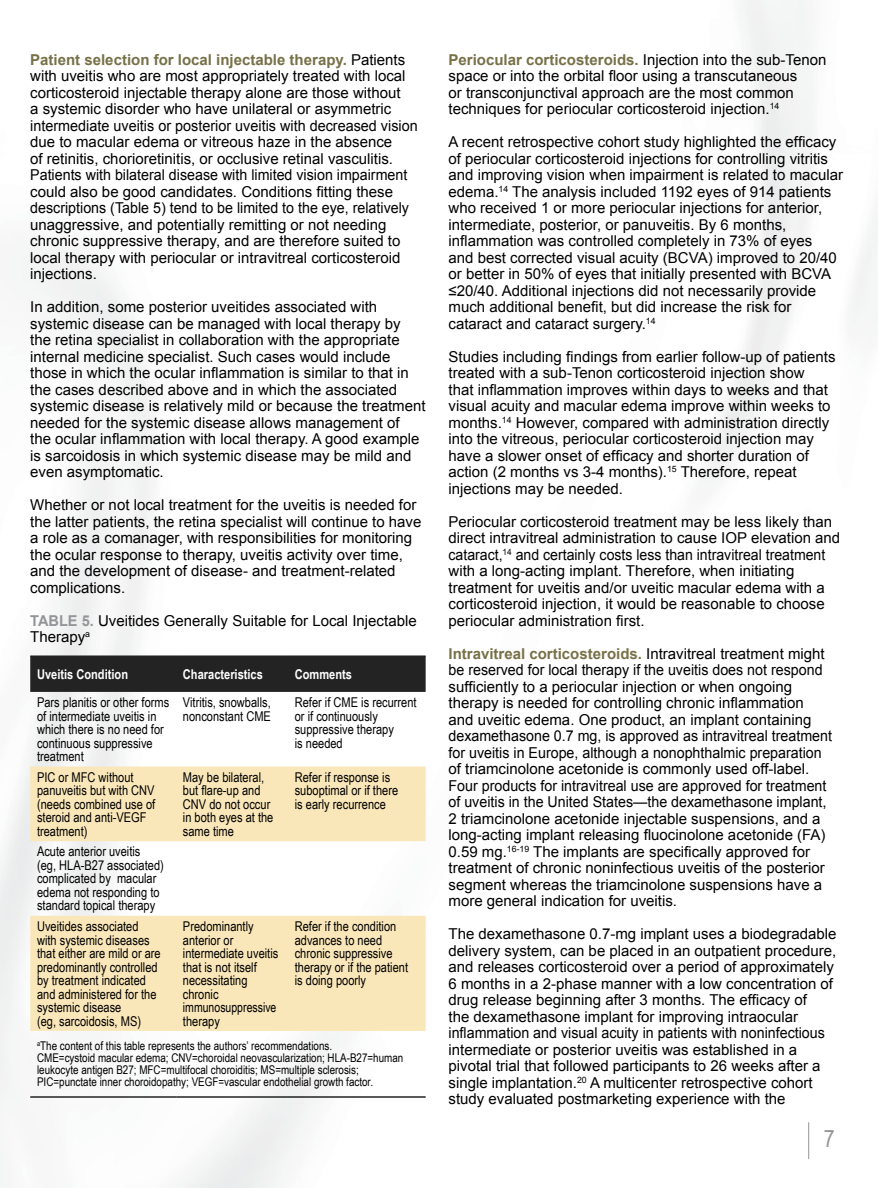
<style>
.page{position:relative;width:878px;height:1188px;background:#fff}
.page>*{position:absolute;margin:0;border:0;box-sizing:border-box;transform-origin:0 0}
.t1{font:24px "Arial Narrow";color:#939598}
.t2{font:15px/16.5px "Arial";color:#000}
.t3{font:700 15px "Arial";color:#939598}
.t4{font:13.5px/13.5px "Arial Narrow";color:#000}
.t5{font:700 13.5px "Arial Narrow";color:#fff}
.t6{font:12px/12px "Arial Narrow";color:#000}
.s1{font-weight:700;color:#777148}
.s2{font-weight:700;color:#939598}
</style>
<div class="page">
<img style="left:0;top:0;width:878px;height:1188px">
<hr style="left:808px;top:1122px;width:1px;height:37px;background:#939598">
<div style="left:30px;top:657px;width:395px;height:35px;background:#222322"></div>
<svg style="left:30px;top:767px;width:395px;height:264px;fill:#fae7b9"></svg>
<hr style="left:30px;top:655px;width:146px;height:2px;background:#222322">
<hr style="left:176px;top:655px;width:112px;height:2px;background:#222322">
<hr style="left:288px;top:655px;width:137px;height:2px;background:#222322">
<hr style="left:30px;top:1096px;width:146px;height:2px;background:#222322">
<hr style="left:176px;top:1096px;width:112px;height:2px;background:#222322">
<hr style="left:288px;top:1096px;width:137px;height:2px;background:#222322">
<p class="t2" style="left:30px;top:52px;width:389px"><span class="s1">Patient selection for local injectable therapy.</span> Patients with uveitis who are most appropriately treated with local corticosteroid injectable therapy alone are those without<br>a systemic disorder who have unilateral or asymmetric intermediate uveitis or posterior uveitis with decreased vision due to macular edema or vitreous haze in the absence<br>of retinitis, chorioretinitis, or occlusive retinal vasculitis.<br>Patients with bilateral disease with limited vision impairment could also be good candidates. Conditions fitting these descriptions (Table 5) tend to be limited to the eye, relatively unaggressive, and potentially remitting or not needing chronic suppressive therapy, and are therefore suited to local therapy with periocular or intravitreal corticosteroid injections.</p>
<p class="t2" style="left:30px;top:299px;width:397px">In addition, some posterior uveitides associated with systemic disease can be managed with local therapy by<br>the retina specialist in collaboration with the appropriate internal medicine specialist. Such cases would include those in which the ocular inflammation is similar to that in the cases described above and in which the associated systemic disease is relatively mild or because the treatment needed for the systemic disease allows management of<br>the ocular inflammation with local therapy. A good example is sarcoidosis in which systemic disease may be mild and even asymptomatic.</p>
<p class="t2" style="left:30px;top:497px;width:393px">Whether or not local treatment for the uveitis is needed for the latter patients, the retina specialist will continue to have a role as a comanager, with responsibilities for monitoring the ocular response to therapy, uveitis activity over time, and the development of disease- and treatment-related complications.</p>
<p class="t3" style="left:30px;top:611px;width:19px">Table</p>
<p class="t2" style="left:30px;top:613px;width:388px;text-indent:51px"><span class="s2">5.</span> Uveitides Generally Suitable for Local Injectable<br>Therapy<sup>a</sup></p>
<p class="t5" style="left:37px;top:664px;width:93px">Uveitis Condition</p>
<p class="t5" style="left:183px;top:664px;width:81px">Characteristics</p>
<p class="t5" style="left:295px;top:664px;width:59px">Comments</p>
<p class="t4" style="left:37px;top:695px;width:134px">Pars planitis or other forms of intermediate uveitis in which there is no need for continuous suppressive treatment</p>
<p class="t4" style="left:183px;top:695px;width:89px">Vitritis, snowballs, nonconstant CME</p>
<p class="t4" style="left:295px;top:695px;width:123px">Refer if CME is recurrent or if continuously suppressive therapy<br>is needed</p>
<p class="t4" style="left:37px;top:770px;width:120px">PIC or MFC without panuveitis but with CNV (needs combined use of steroid and anti-VEGF treatment)</p>
<p class="t4" style="left:183px;top:770px;width:92px">May be bilateral, but flare-up and<br>CNV do not occur in both eyes at the same time</p>
<p class="t4" style="left:295px;top:770px;width:105px">Refer if response is suboptimal or if there is early recurrence</p>
<p class="t4" style="left:37px;top:844px;width:128px">Acute anterior uveitis<br>(eg, HLA-B27 associated) complicated by macular edema not responding to standard topical therapy</p>
<p class="t4" style="left:37px;top:919px;width:125px">Uveitides associated with systemic diseases that either are mild or are predominantly controlled by treatment indicated and administered for the systemic disease<br>(eg, sarcoidosis, MS)</p>
<p class="t4" style="left:183px;top:919px;width:97px">Predominantly anterior or intermediate uveitis that is not itself necessitating chronic immunosuppressive therapy</p>
<p class="t4" style="left:295px;top:919px;width:115px">Refer if the condition advances to need chronic suppressive therapy or if the patient is doing poorly</p>
<p class="t6" style="left:37px;top:1040px;width:368px"><sup>a</sup>The content of this table represents the authors’ recommendations.<br>CME=cystoid macular edema; CNV=choroidal neovascularization; HLA-B27=human leukocyte antigen B27; MFC=multifocal choroiditis; MS=multiple sclerosis; PIC=punctate inner choroidopathy; VEGF=vascular endothelial growth factor.</p>
<p class="t2" style="left:448px;top:52px;width:379px"><span class="s1">Periocular corticosteroids.</span> Injection into the sub-Tenon space or into the orbital floor using a transcutaneous<br>or transconjunctival approach are the most common techniques for periocular corticosteroid injection.<sup>14</sup></p>
<p class="t2" style="left:448px;top:134px;width:396px">A recent retrospective cohort study highlighted the efficacy of periocular corticosteroid injections for controlling vitritis and improving vision when impairment is related to macular edema.<sup>14</sup> The analysis included 1192 eyes of 914 patients who received 1 or more periocular injections for anterior, intermediate, posterior, or panuveitis. By 6 months, inflammation was controlled completely in 73% of eyes<br>and best corrected visual acuity (BCVA) improved to 20/40 or better in 50% of eyes that initially presented with BCVA ≤20/40. Additional injections did not necessarily provide much additional benefit, but did increase the risk for cataract and cataract surgery.<sup>14</sup></p>
<p class="t2" style="left:448px;top:349px;width:388px">Studies including findings from earlier follow-up of patients treated with a sub-Tenon corticosteroid injection show<br>that inflammation improves within days to weeks and that visual acuity and macular edema improve within weeks to months.<sup>14</sup> However, compared with administration directly into the vitreous, periocular corticosteroid injection may have a slower onset of efficacy and shorter duration of action (2 months vs 3-4 months).<sup>15</sup> Therefore, repeat injections may be needed.</p>
<p class="t2" style="left:448px;top:514px;width:393px">Periocular corticosteroid treatment may be less likely than direct intravitreal administration to cause IOP elevation and cataract,<sup>14</sup> and certainly costs less than intravitreal treatment with a long-acting implant. Therefore, when initiating treatment for uveitis and/or uveitic macular edema with a corticosteroid injection, it would be reasonable to choose periocular administration first.</p>
<p class="t2" style="left:448px;top:646px;width:385px"><span class="s1">Intravitreal corticosteroids.</span> Intravitreal treatment might be reserved for local therapy if the uveitis does not respond sufficiently to a periocular injection or when ongoing therapy is needed for controlling chronic inflammation and uveitic edema. One product, an implant containing dexamethasone 0.7 mg, is approved as intravitreal treatment for uveitis in Europe, although a nonophthalmic preparation of triamcinolone acetonide is commonly used off-label.<br>Four products for intravitreal use are approved for treatment of uveitis in the United States—the dexamethasone implant, 2 triamcinolone acetonide injectable suspensions, and a long-acting implant releasing fluocinolone acetonide (FA)<br>0.59 mg.<sup>16-19</sup> The implants are specifically approved for treatment of chronic noninfectious uveitis of the posterior segment whereas the triamcinolone suspensions have a more general indication for uveitis.</p>
<p class="t2" style="left:448px;top:926px;width:389px">The dexamethasone 0.7-mg implant uses a biodegradable delivery system, can be placed in an outpatient procedure, and releases corticosteroid over a period of approximately 6 months in a 2-phase manner with a low concentration of drug release beginning after 3 months. The efficacy of<br>the dexamethasone implant for improving intraocular inflammation and visual acuity in patients with noninfectious intermediate or posterior uveitis was established in a pivotal trial that followed participants to 26 weeks after a single implantation.<sup>20</sup> A multicenter retrospective cohort study evaluated postmarketing experience with the</p>
<h1 class="t1" style="left:824px;top:1120px;width:12px">7</h1>
</div>
